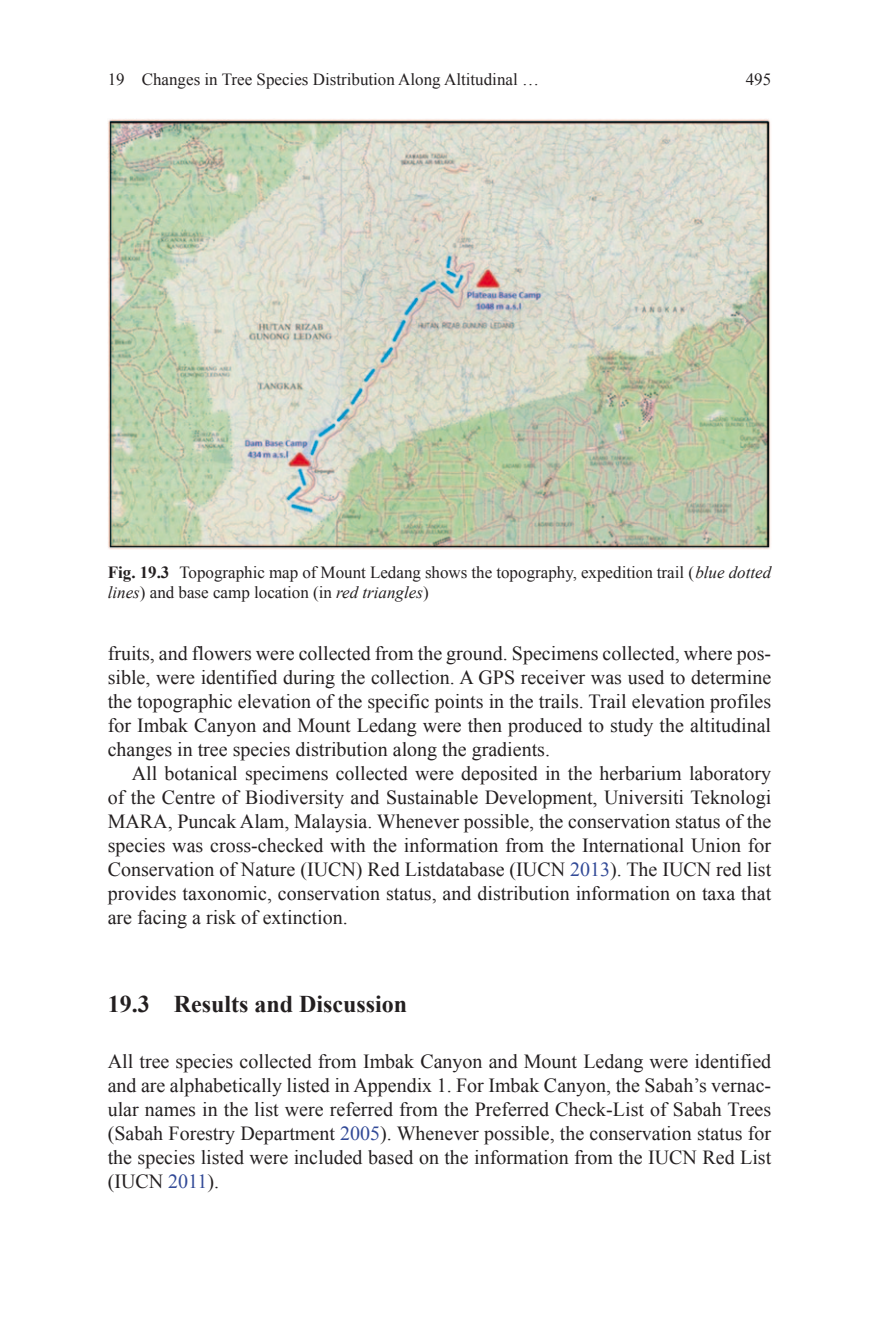
<style>
.page{position:relative;width:879px;height:1333px;background:#fff}
.page>*{position:absolute;margin:0;border:0;box-sizing:border-box;transform-origin:0 0}
.t1{font:24px "Times New Roman PS Bold MT3";color:#231f20}
.t2{font:20px/24px "Times New Roman";color:#231f20;text-align:justify}
.t3{font:20px/24px "Times New Roman PSMT2";color:#231f20}
.t4{font:17px "Times New Roman PSMT2";color:#231f20}
.t5{font:17px "Times New Roman";color:#231f20}
.s1{font-family:"Times New Roman PS Bold MT22"}
.s2{font-family:"Times New Roman PS Italic MT2"}
.s3{font-family:"Times New Roman PSMT2";color:#324a97}
.s4{font-family:"Times New Roman PSMT2"}
.s5{color:#324a97}
</style>
<div class="page">
<img style="left:108px;top:119px;width:663px;height:430px">
<p class="t4" style="left:108px;top:68px;width:433px">19 Changes in Tree Species Distribution Along Altitudinal …</p>
<p class="t5" style="left:746px;top:68px;width:27px">495</p>
<p class="t5" style="left:108px;top:561px;width:665px"><span class="s1">Fig. 19.3</span> Topographic map of Mount Ledang shows the topography, expedition trail ( <span class="s2">blue dotted</span></p>
<p class="t4" style="left:108px;top:581px;width:322px"><span class="s2">lines</span>) and base camp location (in <span class="s2">red triangles</span>)</p>
<p class="t2" style="left:108px;top:641px;width:665px">fruits, and flowers were collected from the ground. Specimens collected, where pos&shy;sible, were identified during the collection. A GPS receiver was used to determine the topographic elevation of the specific points in the trails. Trail elevation profiles for Imbak Canyon and Mount Ledang were then produced to study the altitudinal</p>
<p class="t3" style="left:132px;top:737px;width:641px;text-indent:-24px">changes in tree species distribution along the gradients.<br>All botanical specimens collected were deposited in the herbarium laboratory</p>
<p class="t2" style="left:108px;top:785px;width:665px">of the Centre of Biodiversity and Sustainable Development, Universiti Teknologi MARA, Puncak Alam, Malaysia. Whenever possible, the conservation status of the species was cross-checked with the information from the International Union for Conservation of Nature (IUCN) Red Listdatabase (IUCN <span class="s3">2013</span><span class="s4">). The IUCN red list </span>provides taxonomic, conservation status, and distribution information on taxa that are facing a risk of extinction.</p>
<p class="t1" style="left:108px;top:987px;width:301px">19.3 Results and Discussion</p>
<p class="t2" style="left:108px;top:1049px;width:665px">All tree species collected from Imbak Canyon and Mount Ledang were identified and are alphabetically listed in Appendix 1. For Imbak Canyon, the Sabah’s vernac&shy;ular names in the list were referred from the Preferred Check-List of Sabah Trees <span class="s4">(Sabah Forestry Department</span> <span class="s3">2005</span>). Whenever possible, the conservation status for the species listed were included based on the information from the IUCN Red List</p>
<p class="t3" style="left:108px;top:1169px;width:113px">(IUCN <span class="s5">2011</span>).</p>
</div>
